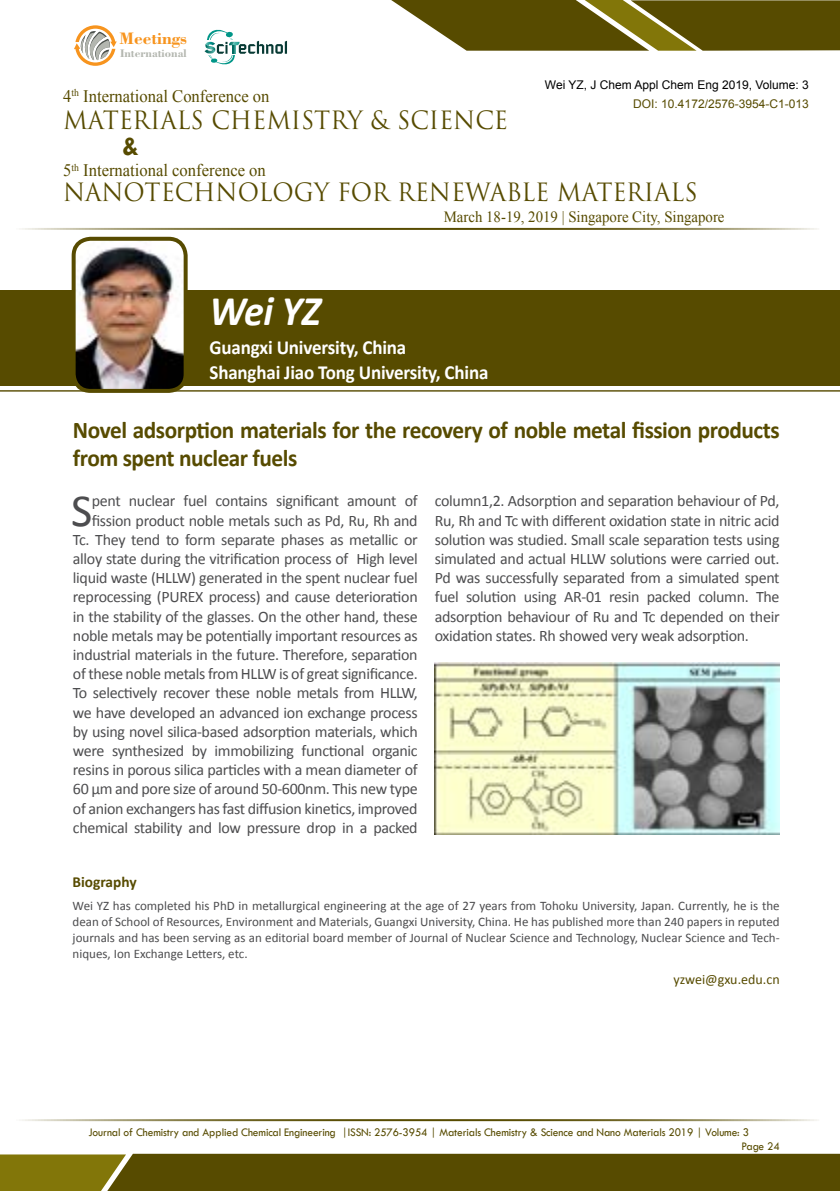
<style>
.page{position:relative;width:840px;height:1191px;background:#fff}
.page>*{position:absolute;margin:0;border:0;box-sizing:border-box;transform-origin:0 0}
.t1{font:46.2px "Calibri";color:#4d4d4f}
.t2{font:italic 700 42.4px "Calibri";color:#fff;scale:.95 1}
.t3{font:700 28px "Tw Cen";color:#574b00;scale:.95 1}
.t4{font:24.6px "Trajan Pro 3";color:#574b00;scale:.95 1}
.t5{font:700 24px/28px "Calibri";letter-spacing:-.02em;color:#574b00}
.t6{font:700 20px/24.8px "Calibri";letter-spacing:-.01em;color:#fff;scale:.95 1}
.t7{font:700 17.6px "Bodoni BT";color:#f7941e}
.t8{font:17.4px "Times New Roman";color:#574b00;scale:.95 1}
.t9{font:16px/19.2px "Calibri";letter-spacing:-.02em;color:#4d4d4f;text-align:right}
.t10{font:15.6px "Times New Roman";color:#574b00;scale:.95 1}
.t11{font:700 15.4px "Calibri";color:#574b00}
.t12{font:14px "Calibri";color:#574b00}
.t13{font:13px/16px "Calibri";color:#4d4d4f;text-align:justify}
.t14{font:12px/14.2px "Tw Cen";letter-spacing:-.01em;color:#574b00;scale:.95 1}
.t15{font:12px "Arial";color:#000}
.t16{font:12px "Arial";color:#574b00}
.t17{font:700 11.6px "Bodoni BT";color:#b3b6af}
</style>
<div class="page">
<hr style="left:12px;top:228px;width:807px;height:2px;background:#574b00">
<hr style="left:12px;top:1119px;width:807px;height:2px;background:#574b00">
<svg style="left:391px;top:0;width:449px;height:51px;background:#706521"></svg>
<svg style="left:0;top:1154px;width:840px;height:37px;background:#5e5203"></svg>
<svg style="left:74px;top:25px;width:43px;height:41px"></svg>
<svg style="left:204px;top:30px;width:83px;height:35px"></svg>
<div style="left:0;top:290px;width:840px;height:96px;background:#574b00"></div>
<hr style="left:0;top:390px;width:840px;height:2px;background:#574b00">
<img style="left:74px;top:239px;width:112px;height:152px">
<div style="left:72px;top:237px;width:116px;height:156px;border:4px solid #574b00;border-radius:17px"></div>
<img style="left:435px;top:662px;width:344px;height:172px">
<p class="t7" style="left:120px;top:28px;width:69px">Meetings</p>
<p class="t17" style="left:120px;top:46px;width:68px">International</p>
<p class="t8" style="left:63px;top:84px;width:219px">4<sup>th</sup> International Conference on</p>
<h3 class="t4" style="left:63px;top:103px;width:469px">MATERIALS CHEMISTRY &amp; SCIENCE</h3>
<h3 class="t3" style="left:122px;top:129px;width:19px">&amp;</h3>
<p class="t8" style="left:63px;top:159px;width:215px">5<sup>th</sup> International conference on</p>
<p class="t15" style="left:545px;top:77px;width:265px">Wei YZ, J Chem Appl Chem Eng 2019, Volume: 3</p>
<p class="t16" style="left:633px;top:96px;width:177px">DOI: 10.4172/2576-3954-C1-013</p>
<h3 class="t4" style="left:63px;top:176px;width:669px">NANOTECHNOLOGY FOR RENEWABLE MATERIALS</h3>
<p class="t10" style="left:444px;top:206px;width:297px">March 18-19, 2019 | Singapore City, Singapore</p>
<h2 class="t2" style="left:210px;top:284px;width:119px">Wei YZ</h2>
<p class="t6" style="left:210px;top:335px;width:295px">Guangxi University, China<br>Shanghai Jiao Tong University, China</p>
<h3 class="t5" style="left:73px;top:416px;width:708px">Novel adsorption materials for the recovery of noble metal fission products from spent nuclear fuels</h3>
<p class="t9" style="left:73px;top:491px;width:346px">pent nuclear fuel contains significant amount of fission product noble metals such as Pd, Ru, Rh and Tc. They tend to form separate phases as metallic or alloy state during the vitrification process of High level liquid waste (HLLW) generated in the spent nuclear fuel reprocessing (PUREX process) and cause deterioration in the stability of the glasses. On the other hand, these noble metals may be potentially important resources as industrial materials in the future. Therefore, separation of these noble metals from HLLW is of great significance.<br>To selectively recover these noble metals from HLLW, we have developed an advanced ion exchange process by using novel silica-based adsorption materials, which were synthesized by immobilizing functional organic resins in porous silica particles with a mean diameter of 60 μm and pore size of around 50-600nm. This new type of anion exchangers has fast diffusion kinetics, improved chemical stability and low pressure drop in a packed</p>
<p class="t9" style="left:435px;top:491px;width:346px;text-align:justify">column1,2. Adsorption and separation behaviour of Pd, Ru, Rh and Tc with different oxidation state in nitric acid solution was studied. Small scale separation tests using simulated and actual HLLW solutions were carried out.<br>Pd was successfully separated from a simulated spent fuel solution using AR-01 resin packed column. The adsorption behaviour of Ru and Tc depended on their oxidation states. Rh showed very weak adsorption.</p>
<h1 class="t1" style="left:71px;top:481px;width:23px">S</h1>
<p class="t11" style="left:73px;top:872px;width:66px">Biography</p>
<p class="t13" style="left:73px;top:898px;width:708px">Wei YZ has completed his PhD in metallurgical engineering at the age of 27 years from Tohoku University, Japan. Currently, he is the dean of School of Resources, Environment and Materials, Guangxi University, China. He has published more than 240 papers in reputed journals and has been serving as an editorial board member of Journal of Nuclear Science and Technology, Nuclear Science and Tech&shy;niques, Ion Exchange Letters, etc.</p>
<p class="t12" style="left:673px;top:971px;width:108px">yzwei@gxu.edu.cn</p>
<p class="t14" style="left:741px;top:1125px;width:42px;text-indent:-653px">Journal of Chemistry and Applied Chemical Engineering |ISSN: 2576-3954 | Materials Chemistry &amp; Science and Nano Materials 2019 | Volume: 3<br>Page 24</p>
</div>
